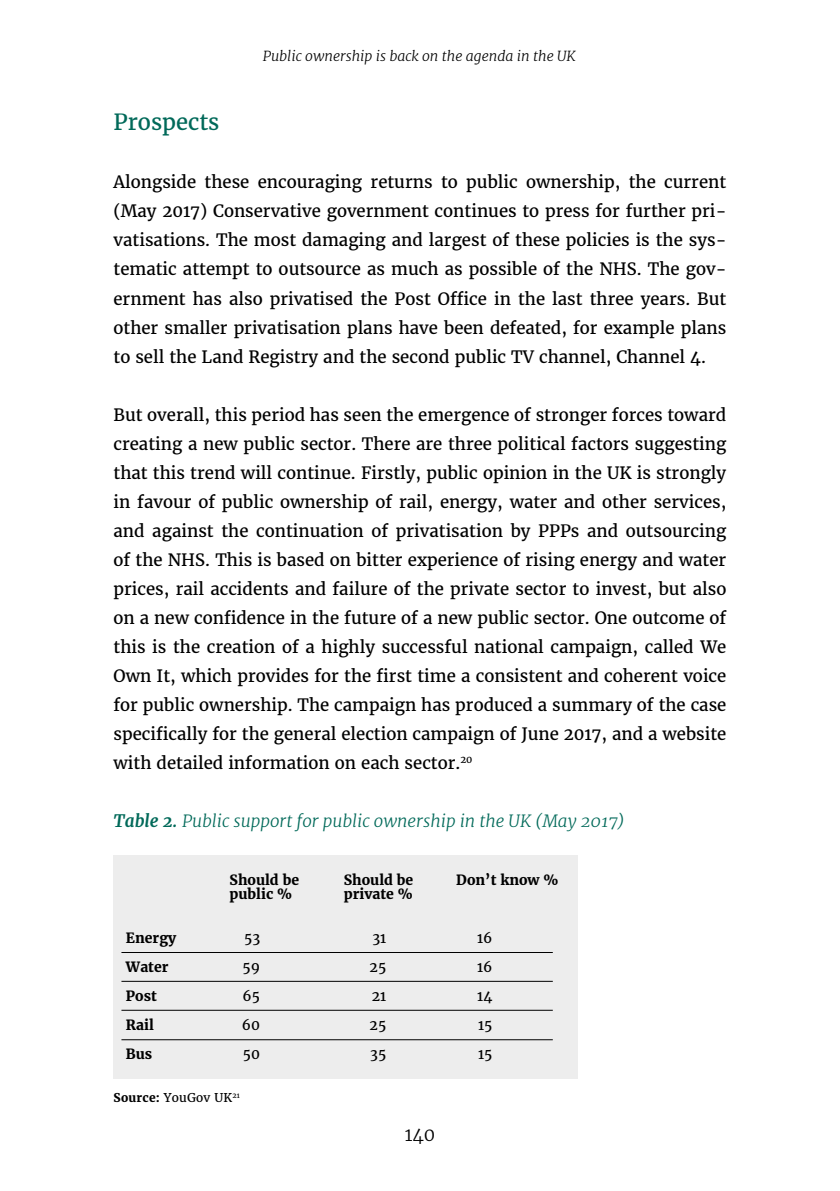
<style>
.page{position:relative;width:840px;height:1191px;background:#fff}
.page>*{position:absolute;margin:0;border:0;box-sizing:border-box;transform-origin:0 0}
.t1{font:22px "Merriweather";color:#006959}
.t2{font:300 18px "Merriweather";color:#000}
.t3{font:italic 300 17px "Merriweather";color:#006959}
.t4{font:16.8px/29px "Merriweather";color:#000;text-align:justify}
.t5{font:700 14px/14.6px "Merriweather";color:#000}
.t6{font:italic 300 14px "Merriweather";color:#000}
.t7{font:14px "Merriweather";color:#000}
.t8{font:12px "Merriweather";letter-spacing:.02em;color:#000}
.s1{font-weight:700}
</style>
<div class="page">
<div style="left:113px;top:855px;width:464px;height:224px;background:#ededed"></div>
<hr style="left:121px;top:952px;width:431px;height:1px;background:#000">
<hr style="left:121px;top:981px;width:431px;height:1px;background:#000">
<hr style="left:121px;top:1010px;width:431px;height:1px;background:#000">
<hr style="left:121px;top:1039px;width:431px;height:1px;background:#000">
<p class="t6" style="left:262px;top:47px;width:314px">Public ownership is back on the agenda in the UK</p>
<h1 class="t1" style="left:113px;top:109px;width:107px">Prospects</h1>
<p class="t4" style="left:113px;top:168px;width:614px">Alongside these encouraging returns to public ownership, the current (May 2017) Conservative government continues to press for further pri&shy;vatisations. The most damaging and largest of these policies is the sys&shy;tematic attempt to outsource as much as possible of the NHS. The gov&shy;ernment has also privatised the Post Office in the last three years. But other smaller privatisation plans have been defeated, for example plans to sell the Land Registry and the second public TV channel, Channel 4.</p>
<p class="t4" style="left:113px;top:400px;width:614px">But overall, this period has seen the emergence of stronger forces toward creating a new public sector. There are three political factors suggesting that this trend will continue. Firstly, public opinion in the UK is strongly in favour of public ownership of rail, energy, water and other services, and against the continuation of privatisation by PPPs and outsourcing of the NHS. This is based on bitter experience of rising energy and water prices, rail accidents and failure of the private sector to invest, but also on a new confidence in the future of a new public sector. One outcome of this is the creation of a highly successful national campaign, called We Own It, which provides for the first time a consistent and coherent voice for public ownership. The campaign has produced a summary of the case specifically for the general election campaign of June 2017, and a website with detailed information on each sector.<sup>20</sup></p>
<p class="t3" style="left:113px;top:810px;width:512px"><span class="s1">Table 2.</span> Public support for public ownership in the UK (May 2017)</p>
<p class="t5" style="left:229px;top:872px;width:71px">Should be public %</p>
<p class="t5" style="left:343px;top:872px;width:71px">Should be private %</p>
<p class="t5" style="left:456px;top:872px;width:104px">Don’t know %</p>
<p class="t5" style="left:126px;top:930px;width:52px">Energy</p>
<p class="t7" style="left:244px;top:929px;width:18px">53</p>
<p class="t7" style="left:372px;top:929px;width:15px">31</p>
<p class="t7" style="left:477px;top:929px;width:17px">16</p>
<p class="t5" style="left:126px;top:959px;width:44px">Water</p>
<p class="t7" style="left:242px;top:958px;width:19px">59</p>
<p class="t7" style="left:369px;top:958px;width:18px">25</p>
<p class="t7" style="left:477px;top:958px;width:17px">16</p>
<p class="t5" style="left:126px;top:988px;width:32px">Post</p>
<p class="t7" style="left:242px;top:987px;width:19px">65</p>
<p class="t7" style="left:371px;top:987px;width:16px">21</p>
<p class="t7" style="left:477px;top:987px;width:17px">14</p>
<p class="t5" style="left:126px;top:1017px;width:29px">Rail</p>
<p class="t7" style="left:242px;top:1016px;width:20px">60</p>
<p class="t7" style="left:369px;top:1016px;width:18px">25</p>
<p class="t7" style="left:478px;top:1016px;width:16px">15</p>
<p class="t5" style="left:126px;top:1046px;width:28px">Bus</p>
<p class="t7" style="left:243px;top:1045px;width:19px">50</p>
<p class="t7" style="left:370px;top:1045px;width:18px">35</p>
<p class="t7" style="left:478px;top:1045px;width:16px">15</p>
<p class="t8" style="left:113px;top:1090px;width:128px"><span class="s1">Source:</span> YouGov UK<sup>21</sup></p>
<p class="t2" style="left:404px;top:1123px;width:32px">140</p>
</div>
